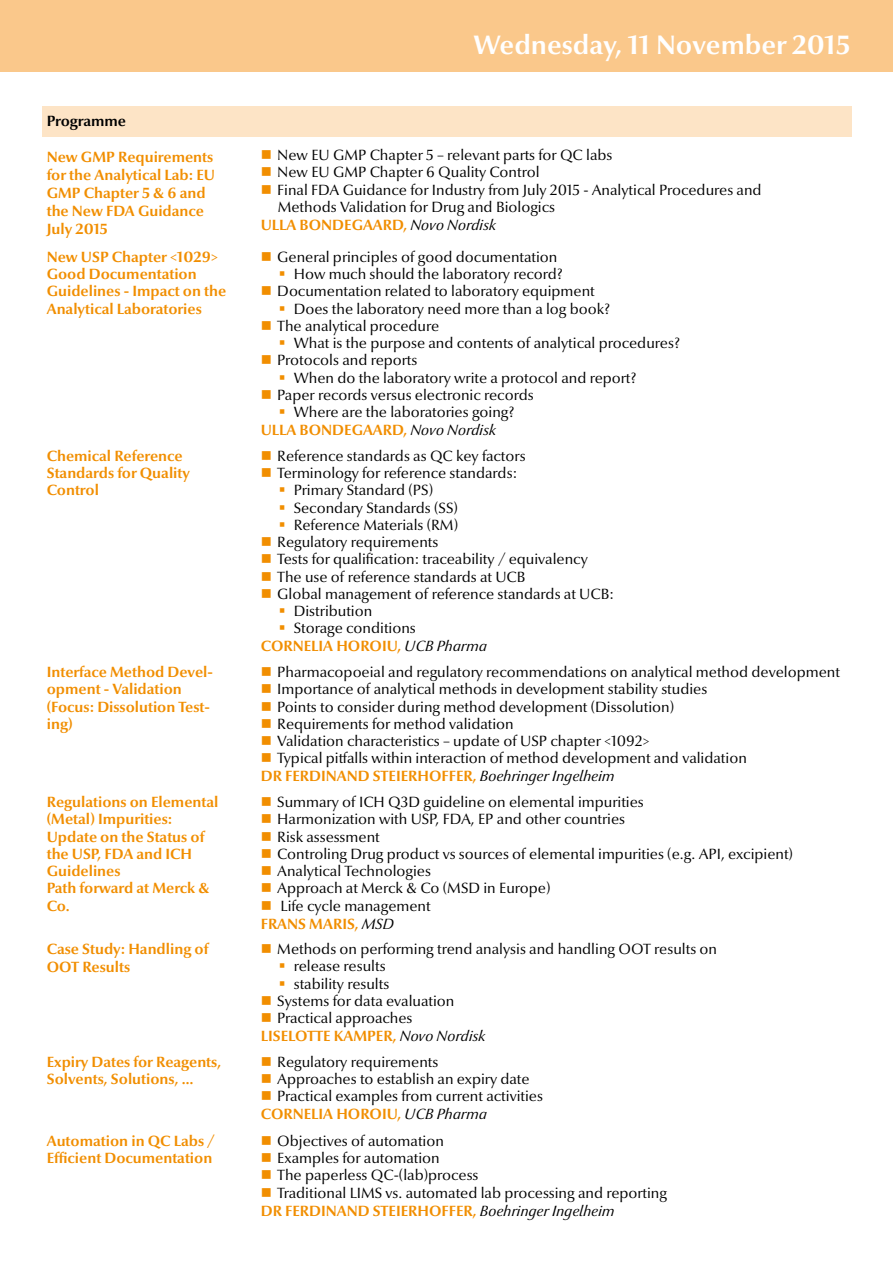
<style>
.page{position:relative;width:893px;height:1263px;background:#fff}
.page>*{position:absolute;margin:0;border:0;box-sizing:border-box;transform-origin:0 0}
.t1{font:700 27px "Optima Nova LT";color:#fff}
.t2{font:15px "Optima Nova LT";color:#000}
.t3{font:700 15px/17.2px "Optima Nova LT";color:#f18e00}
.t4{font:700 15px "Optima Nova LT";color:#000}
.s1{font-weight:400;font-style:italic;color:#000}
</style>
<div class="page">
<div style="left:1px;top:0;width:892px;height:72px;background:#fac88b"></div>
<div style="left:43px;top:106px;width:809px;height:31px;background:#fde4c6"></div>
<h1 class="t1" style="left:473px;top:29px;width:379px">Wednesday, 11 November 2015</h1>
<p class="t4" style="left:47px;top:112px;width:81px">Programme</p>
<p class="t3" style="left:47px;top:148px;width:170px;line-height:18px">New GMP Requirements for the Analytical Lab: EU<br>GMP Chapter 5 &amp; 6 and the New FDA Guidance<br>July 2015</p>
<p class="t2" style="left:277px;top:146px;width:337px">New EU GMP Chapter 5 – relevant parts for QC labs</p>
<p class="t2" style="left:277px;top:164px;width:264px">New EU GMP Chapter 6 Quality Control</p>
<p class="t2" style="left:277px;top:181px;width:486px">Final FDA Guidance for Industry from July 2015 - Analytical Procedures and</p>
<p class="t2" style="left:278px;top:198px;width:279px">Methods Validation for Drug and Biologics</p>
<p class="t3" style="left:261px;top:217px;width:237px">ULLA BONDEGAARD, <span class="s1">Novo Nordisk</span></p>
<p class="t3" style="left:47px;top:248px;width:181px">New USP Chapter &lt;1029&gt;<br>Good Documentation<br>Guidelines - Impact on the<br>Analytical Laboratories</p>
<p class="t2" style="left:277px;top:248px;width:282px">General principles of good documentation</p>
<p class="t2" style="left:294px;top:265px;width:271px">How much should the laboratory record?</p>
<p class="t2" style="left:277px;top:283px;width:319px">Documentation related to laboratory equipment</p>
<p class="t2" style="left:294px;top:300px;width:318px">Does the laboratory need more than a log book?</p>
<p class="t2" style="left:277px;top:317px;width:163px">The analytical procedure</p>
<p class="t2" style="left:294px;top:334px;width:388px">What is the purpose and contents of analytical procedures?</p>
<p class="t2" style="left:277px;top:352px;width:142px">Protocols and reports</p>
<p class="t2" style="left:294px;top:369px;width:344px">When do the laboratory write a protocol and report?</p>
<p class="t2" style="left:277px;top:386px;width:258px">Paper records versus electronic records</p>
<p class="t2" style="left:294px;top:403px;width:222px">Where are the laboratories going?</p>
<p class="t3" style="left:261px;top:422px;width:237px">ULLA BONDEGAARD, <span class="s1">Novo Nordisk</span></p>
<p class="t3" style="left:47px;top:447px;width:145px">Chemical Reference<br>Standards for Quality<br>Control</p>
<p class="t2" style="left:277px;top:447px;width:250px">Reference standards as QC key factors</p>
<p class="t2" style="left:277px;top:464px;width:241px">Terminology for reference standards:</p>
<p class="t2" style="left:294px;top:482px;width:141px">Primary Standard (PS)</p>
<p class="t2" style="left:294px;top:499px;width:166px">Secondary Standards (SS)</p>
<p class="t2" style="left:294px;top:516px;width:166px">Reference Materials (RM)</p>
<p class="t2" style="left:277px;top:533px;width:163px">Regulatory requirements</p>
<p class="t2" style="left:277px;top:551px;width:312px">Tests for qualification: traceability / equivalency</p>
<p class="t2" style="left:277px;top:568px;width:250px">The use of reference standards at UCB</p>
<p class="t2" style="left:277px;top:585px;width:338px">Global management of reference standards at UCB:</p>
<p class="t2" style="left:294px;top:602px;width:80px">Distribution</p>
<p class="t2" style="left:294px;top:620px;width:124px">Storage conditions</p>
<p class="t3" style="left:261px;top:638px;width:228px">CORNELIA HOROIU, <span class="s1">UCB Pharma</span></p>
<p class="t3" style="left:47px;top:664px;width:168px">Interface Method Devel&shy;opment - Validation (Focus: Dissolution Test&shy;ing)</p>
<p class="t2" style="left:277px;top:663px;width:564px">Pharmacopoeial and regulatory recommendations on analytical method development</p>
<p class="t2" style="left:277px;top:680px;width:432px">Importance of analytical methods in development stability studies</p>
<p class="t2" style="left:277px;top:698px;width:398px">Points to consider during method development (Dissolution)</p>
<p class="t2" style="left:277px;top:715px;width:238px">Requirements for method validation</p>
<p class="t2" style="left:277px;top:732px;width:374px">Validation characteristics – update of USP chapter &lt;1092&gt;</p>
<p class="t2" style="left:277px;top:749px;width:471px">Typical pitfalls within interaction of method development and validation</p>
<p class="t3" style="left:261px;top:768px;width:355px">DR FERDINAND STEIERHOFFER, <span class="s1">Boehringer Ingelheim</span></p>
<p class="t3" style="left:47px;top:794px;width:173px">Regulations on Elemental (Metal) Impurities:<br>Update on the Status of the USP, FDA and ICH<br>Guidelines<br>Path forward at Merck &amp;<br>Co.</p>
<p class="t2" style="left:277px;top:793px;width:368px">Summary of ICH Q3D guideline on elemental impurities</p>
<p class="t2" style="left:277px;top:810px;width:349px">Harmonization with USP, FDA, EP and other countries</p>
<p class="t2" style="left:277px;top:828px;width:104px">Risk assessment</p>
<p class="t2" style="left:277px;top:845px;width:517px">Controling Drug product vs sources of elemental impurities (e.g. API, excipient)</p>
<p class="t2" style="left:277px;top:862px;width:155px">Analytical Technologies</p>
<p class="t2" style="left:277px;top:879px;width:275px">Approach at Merck &amp; Co (MSD in Europe)</p>
<p class="t2" style="left:281px;top:897px;width:152px">Life cycle management</p>
<p class="t3" style="left:261px;top:915px;width:135px">FRANS MARIS, <span class="s1">MSD</span></p>
<p class="t3" style="left:47px;top:941px;width:163px">Case Study: Handling of<br>OOT Results</p>
<p class="t2" style="left:277px;top:940px;width:441px">Methods on performing trend analysis and handling OOT results on</p>
<p class="t2" style="left:294px;top:958px;width:93px">release results</p>
<p class="t2" style="left:294px;top:975px;width:97px">stability results</p>
<p class="t2" style="left:277px;top:992px;width:179px">Systems for data evaluation</p>
<p class="t2" style="left:277px;top:1009px;width:137px">Practical approaches</p>
<p class="t3" style="left:261px;top:1028px;width:226px">LISELOTTE KAMPER, <span class="s1">Novo Nordisk</span></p>
<p class="t3" style="left:47px;top:1053px;width:176px">Expiry Dates for Reagents,<br>Solvents, Solutions, …</p>
<p class="t2" style="left:277px;top:1053px;width:163px">Regulatory requirements</p>
<p class="t2" style="left:277px;top:1070px;width:254px">Approaches to establish an expiry date</p>
<p class="t2" style="left:277px;top:1088px;width:267px">Practical examples from current activities</p>
<p class="t3" style="left:261px;top:1106px;width:228px">CORNELIA HOROIU, <span class="s1">UCB Pharma</span></p>
<p class="t3" style="left:47px;top:1132px;width:170px">Automation in QC Labs /<br>Efficient Documentation</p>
<p class="t2" style="left:277px;top:1132px;width:168px">Objectives of automation</p>
<p class="t2" style="left:277px;top:1149px;width:164px">Examples for automation</p>
<p class="t2" style="left:277px;top:1167px;width:203px">The paperless QC-(lab)process</p>
<p class="t2" style="left:277px;top:1184px;width:391px">Traditional LIMS vs. automated lab processing and reporting</p>
<p class="t3" style="left:261px;top:1202px;width:355px">DR FERDINAND STEIERHOFFER, <span class="s1">Boehringer Ingelheim</span></p>
</div>
